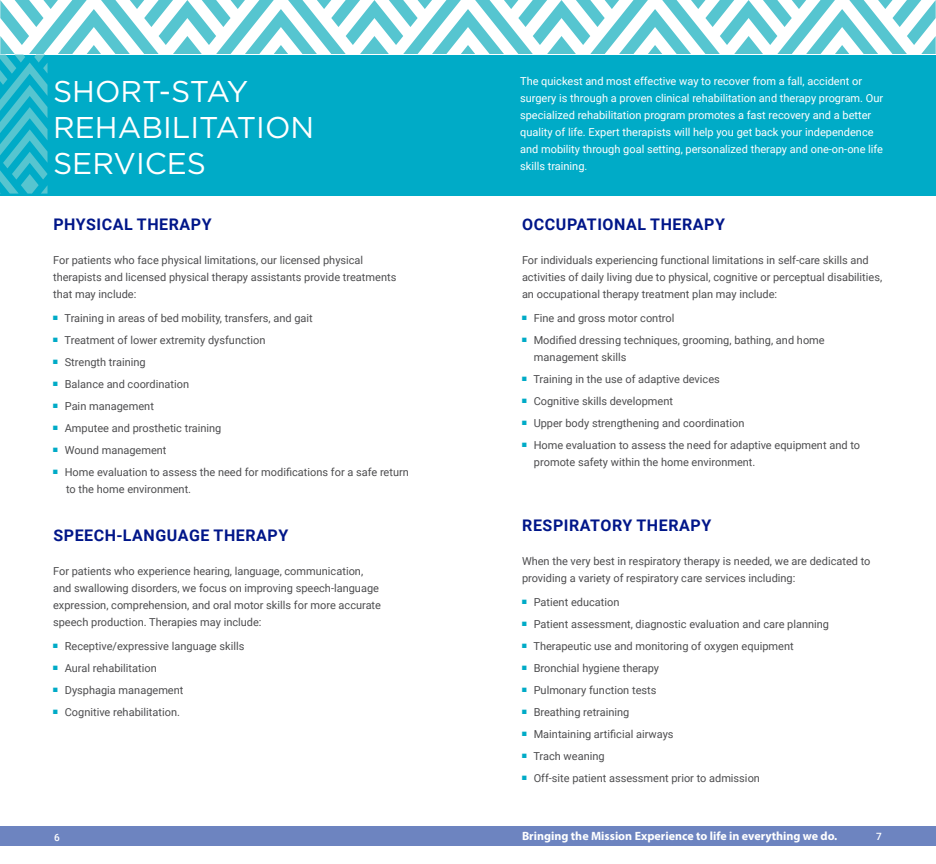
<style>
.page{position:relative;width:936px;height:864px;background:#fff}
.page>*{position:absolute;margin:0;border:0;box-sizing:border-box;transform-origin:0 0}
.t1{font:30px/36px "Gotham";color:#fff}
.t2{font:700 16px "Roboto";letter-spacing:.035em;color:#001689}
.t3{font:700 12px "Myriad Pro";color:#fff}
.t4{font:11px/22px "Roboto";color:#4d4d4f}
.t5{font:11px/17px "Roboto";color:#fff}
.t6{font:500 10px "Roboto";color:#fff}
</style>
<div class="page">
<div style="left:0;top:827px;width:936px;height:19px;background:#6d84c0"></div>
<div style="left:0;top:55px;width:936px;height:140px;background:#00abc7"></div>
<svg style="left:0;top:55px;width:48px;height:139px"></svg>
<svg style="left:0;top:0;width:936px;height:54px"></svg>
<h1 class="t1" style="left:53px;top:72px;width:263px">SHORT-STAY<br>REHABILITATION<br>SERVICES</h1>
<p class="t5" style="left:520px;top:72px;width:365px">The quickest and most effective way to recover from a fall, accident or surgery is through a proven clinical rehabilitation and therapy program. Our specialized rehabilitation program promotes a fast recovery and a better quality of life. Expert therapists will help you get back your independence and mobility through goal setting, personalized therapy and one-on-one life skills training.</p>
<h2 class="t2" style="left:53px;top:213px;width:160px">PHYSICAL THERAPY</h2>
<p class="t4" style="left:53px;top:251px;width:345px;line-height:17px">For patients who face physical limitations, our licensed physical therapists and licensed physical therapy assistants provide treatments that may include:</p>
<p class="t4" style="left:53px;top:307px;width:357px"><sup>N</sup> Training in areas of bed mobility, transfers, and gait<br><sup>N</sup> Treatment of lower extremity dysfunction<br><sup>N</sup> Strength training<br><sup>N</sup> Balance and coordination<br><sup>N</sup> Pain management<br><sup>N</sup> Amputee and prosthetic training<br><sup>N</sup> Wound management<br><sup>N</sup> Home evaluation to assess the need for modifications for a safe return</p>
<p class="t4" style="left:66px;top:478px;width:127px">to the home environment.</p>
<h2 class="t2" style="left:53px;top:524px;width:236px">SPEECH-LANGUAGE THERAPY</h2>
<p class="t4" style="left:53px;top:562px;width:329px;line-height:17px">For patients who experience hearing, language, communication, and swallowing disorders, we focus on improving speech-language expression, comprehension, and oral motor skills for more accurate speech production. Therapies may include:</p>
<p class="t4" style="left:53px;top:635px;width:193px"><sup>N</sup> Receptive/expressive language skills<br><sup>N</sup> Aural rehabilitation<br><sup>N</sup> Dysphagia management<br><sup>N</sup> Cognitive rehabilitation.</p>
<h2 class="t2" style="left:522px;top:213px;width:204px">OCCUPATIONAL THERAPY</h2>
<p class="t4" style="left:522px;top:251px;width:362px;line-height:17px">For individuals experiencing functional limitations in self-care skills and activities of daily living due to physical, cognitive or perceptual disabilities, an occupational therapy treatment plan may include:</p>
<p class="t4" style="left:522px;top:307px;width:304px"><sup>N</sup> Fine and gross motor control<br><sup>N</sup> Modified dressing techniques, grooming, bathing, and home</p>
<p class="t4" style="left:522px;top:346px;width:340px;text-indent:12px">management skills<br><sup>N</sup> Training in the use of adaptive devices<br><sup>N</sup> Cognitive skills development<br><sup>N</sup> Upper body strengthening and coordination<br><sup>N</sup> Home evaluation to assess the need for adaptive equipment and to</p>
<p class="t4" style="left:534px;top:451px;width:223px">promote safety within the home environment.</p>
<h2 class="t2" style="left:522px;top:514px;width:190px">RESPIRATORY THERAPY</h2>
<p class="t4" style="left:522px;top:552px;width:350px;line-height:17px">When the very best in respiratory therapy is needed, we are dedicated to providing a variety of respiratory care services including:</p>
<p class="t4" style="left:522px;top:591px;width:309px"><sup>N</sup> Patient education<br><sup>N</sup> Patient assessment, diagnostic evaluation and care planning <sup>N</sup> Therapeutic use and monitoring of oxygen equipment<br><sup>N</sup> Bronchial hygiene therapy<br><sup>N</sup> Pulmonary function tests<br><sup>N</sup> Breathing retraining<br><sup>N</sup> Maintaining artificial airways<br><sup>N</sup> Trach weaning<br><sup>N</sup> Off-site patient assessment prior to admission</p>
<p class="t6" style="left:54px;top:830px;width:7px">6</p>
<p class="t3" style="left:522px;top:828px;width:317px">Bringing the Mission Experience to life in everything we do.</p>
<p class="t6" style="left:876px;top:829px;width:7px">7</p>
</div>
